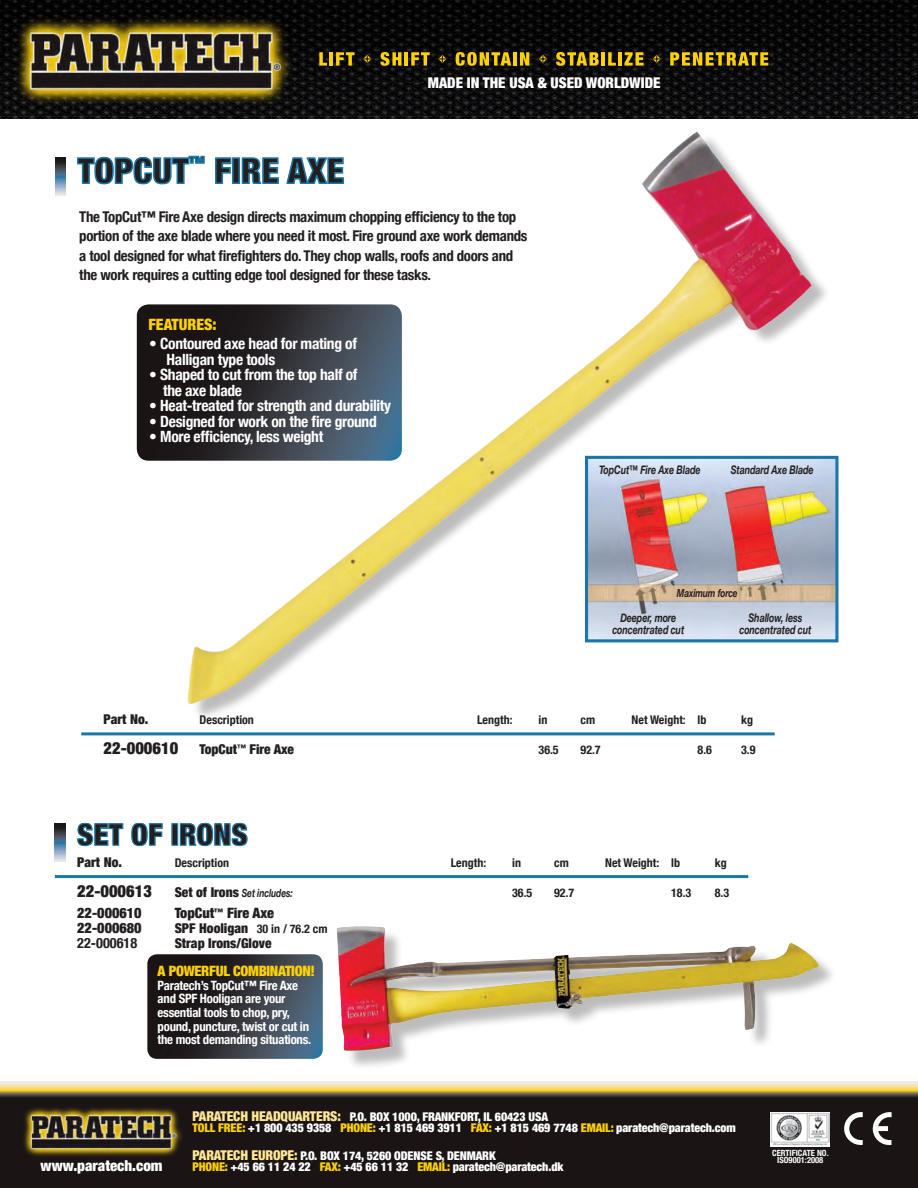
<style>
.page{position:relative;width:918px;height:1188px;background:#fff}
.page>*{position:absolute;margin:0;border:0;box-sizing:border-box;transform-origin:0 0}
.t1{font:900 condensed 35.1px "Helvetica Neue";letter-spacing:.01em;color:#231f20}
.t2{font:900 condensed 30px "Helvetica Neue";letter-spacing:.01em;color:#231f20}
.t3{font:900 condensed 16.5px "Helvetica Neue";color:#231f20}
.t4{font:700 condensed 15.6px "Helvetica Neue";letter-spacing:-.02em;color:#fff}
.t5{font:900 condensed 15.6px "Helvetica Neue";color:#fed105}
.t6{font:900 condensed 15.6px "Helvetica Neue";color:#231f20}
.t7{font:900 condensed 15px "Helvetica Neue";color:#fff}
.t8{font:700 condensed 14.85px/19.5px "Helvetica Neue";letter-spacing:-.02em;color:#231f20}
.t9{font:900 condensed 14.85px "Helvetica Neue";color:#fff}
.t10{font:900 condensed 14.25px "Helvetica Neue";color:#231f20}
.t11{font:900 condensed 14.25px "Helvetica Neue";letter-spacing:-.02em;color:#fed105}
.t12{font:700 condensed 14.25px "Helvetica Neue";color:#231f20}
.t13{font:900 condensed 13.5px "Helvetica Neue";color:#231f20}
.t14{font:700 condensed 12.9px/13.5px "Helvetica Neue";letter-spacing:-.02em;color:#fff}
.t15{font:900 condensed 12px/11.4px "Helvetica Neue";letter-spacing:-.01em;color:#fff}
.t16{font:700 condensed 12px "Helvetica Neue";color:#231f20}
.t17{font:italic 700 11.85px/11.9px "Helvetica Neue";letter-spacing:-.01em;color:#231f20;text-align:center;scale:.75 1}
.t18{font:italic 700 11.25px "Helvetica Neue";letter-spacing:-.01em;color:#231f20;scale:.75 1}
.t19{font:italic 700 11.1px "Helvetica Neue";letter-spacing:-.01em;color:#231f20;scale:.75 1}
.t20{font:700 condensed 9px "Helvetica Neue";color:#231f20}
.t21{font:700 condensed 8.55px "Helvetica Neue";color:#fff}
.s1{font-weight:700;font-size:12px}
.s2{font-size:13.5px;color:#ffe694}
.s3{color:#fed105}
</style>
<div class="page">
<div style="left:0;top:1095px;width:918px;height:93px;background:#1a1415"></div>
<img style="left:0;top:0;width:918px;height:119px">
<svg style="left:0;top:1082px;width:918px;height:15px;background:#c1af70"></svg>
<img style="left:13px;top:15px;width:285px;height:91px">
<svg style="left:319px;top:52px;width:8px;height:14px"></svg>
<hr style="left:329px;top:52px;width:4px;height:14px;background:#fed105">
<svg style="left:336px;top:52px;width:18px;height:14px"></svg>
<svg style="left:380px;top:52px;width:21px;height:14px"></svg>
<hr style="left:405px;top:52px;width:3px;height:14px;background:#fed105">
<svg style="left:411px;top:52px;width:19px;height:14px"></svg>
<svg style="left:456px;top:52px;width:55px;height:14px"></svg>
<hr style="left:513px;top:52px;width:4px;height:14px;background:#fed105">
<svg style="left:520px;top:52px;width:9px;height:14px"></svg>
<svg style="left:556px;top:52px;width:43px;height:14px"></svg>
<hr style="left:602px;top:52px;width:3px;height:14px;background:#fed105">
<svg style="left:608px;top:52px;width:8px;height:14px"></svg>
<hr style="left:618px;top:52px;width:4px;height:14px;background:#fed105">
<svg style="left:624px;top:52px;width:20px;height:14px"></svg>
<svg style="left:670px;top:52px;width:98px;height:14px"></svg>
<svg style="left:362px;top:54px;width:11px;height:10px"></svg>
<svg style="left:437px;top:54px;width:11px;height:10px"></svg>
<svg style="left:538px;top:54px;width:10px;height:10px"></svg>
<svg style="left:651px;top:54px;width:11px;height:10px"></svg>
<img style="left:24px;top:1108px;width:158px;height:48px">
<svg style="left:873px;top:1112px;width:19px;height:33px"></svg>
<svg style="left:844px;top:1112px;width:19px;height:33px"></svg>
<img style="left:771px;top:1112px;width:59px;height:35px">
<img style="left:30px;top:74px;width:837px;height:662px">
<svg style="left:55px;top:823px;width:10px;height:38px"></svg>
<svg style="left:77px;top:822px;width:47px;height:25px"></svg>
<svg style="left:131px;top:822px;width:32px;height:25px"></svg>
<div style="left:172px;top:823px;width:6px;height:23px;border:1px solid #1977a7"></div>
<svg style="left:179px;top:822px;width:69px;height:25px"></svg>
<hr style="left:55px;top:875px;width:693px;height:3px;background:#1977a7">
<svg style="left:147px;top:954px;width:176px;height:105px;background:#33373e"></svg>
<div style="left:339px;top:929px;width:498px;height:141px;background:#231f20;opacity:.3"></div>
<img style="left:336px;top:926px;width:197px;height:125px">
<p class="t1" style="left:78px;top:149px;width:112px">TOPCUT</p>
<p class="t6" style="left:189px;top:152px;width:17px">™</p>
<p class="t1" style="left:214px;top:149px;width:131px">FIRE AXE</p>
<p class="t9" style="left:428px;top:73px;width:234px">MADE IN THE USA &amp; USED WORLDWIDE</p>
<p class="t8" style="left:79px;top:207px;width:438px">The TopCut™ Fire Axe design directs maximum chopping efficiency to the top</p>
<p class="t8" style="left:79px;top:226px;width:450px">portion of the axe blade where you need it most. Fire ground axe work demands a tool designed for what firefighters do. They chop walls, roofs and doors and the work requires a cutting edge tool designed for these tasks.</p>
<p class="t5" style="left:148px;top:315px;width:70px">FEATURES:</p>
<p class="t4" style="left:149px;top:334px;width:209px">• Contoured axe head for mating of</p>
<p class="t4" style="left:167px;top:350px;width:110px">Halligan type tools</p>
<p class="t4" style="left:149px;top:365px;width:210px">• Shaped to cut from the top half of</p>
<p class="t4" style="left:163px;top:381px;width:81px">the axe blade</p>
<p class="t4" style="left:149px;top:396px;width:243px">• Heat-treated for strength and durability</p>
<p class="t4" style="left:149px;top:412px;width:229px">• Designed for work on the fire ground</p>
<p class="t4" style="left:149px;top:427px;width:175px">• More efficiency, less weight</p>
<p class="t17" style="left:599px;top:464px;width:137px">TopCut™ Fire Axe Blade</p>
<p class="t17" style="left:731px;top:464px;width:112px">Standard Axe Blade</p>
<p class="t19" style="left:677px;top:586px;width:83px">Maximum force</p>
<p class="t17" style="left:612px;top:612px;width:97px">Deeper, more concentrated cut</p>
<p class="t17" style="left:749px;top:612px;width:73px">Shallow, less</p>
<p class="t17" style="left:739px;top:624px;width:97px">concentrated cut</p>
<p class="t13" style="left:104px;top:711px;width:46px">Part No.</p>
<p class="t16" style="left:200px;top:713px;width:56px">Description</p>
<p class="t16" style="left:477px;top:713px;width:37px">Length:</p>
<p class="t16" style="left:539px;top:713px;width:10px">in</p>
<p class="t16" style="left:581px;top:713px;width:16px">cm</p>
<p class="t16" style="left:632px;top:713px;width:76px">Net Weight: lb</p>
<p class="t16" style="left:741px;top:713px;width:13px">kg</p>
<p class="t3" style="left:104px;top:738px;width:76px">22-000610</p>
<p class="t13" style="left:200px;top:741px;width:39px">TopCut</p>
<p class="t20" style="left:237px;top:743px;width:10px">™</p>
<p class="t13" style="left:250px;top:741px;width:46px">Fire Axe</p>
<p class="t16" style="left:539px;top:743px;width:22px">36.5</p>
<p class="t16" style="left:581px;top:743px;width:22px">92.7</p>
<p class="t16" style="left:698px;top:743px;width:16px">8.6</p>
<p class="t16" style="left:741px;top:743px;width:16px">3.9</p>
<p class="t2" style="left:77px;top:816px;width:172px">SET OF IRONS</p>
<p class="t13" style="left:77px;top:854px;width:46px">Part No.</p>
<p class="t16" style="left:175px;top:856px;width:56px">Description</p>
<p class="t16" style="left:451px;top:856px;width:37px">Length:</p>
<p class="t16" style="left:512px;top:856px;width:10px">in</p>
<p class="t16" style="left:554px;top:856px;width:16px">cm</p>
<p class="t16" style="left:605px;top:856px;width:76px">Net Weight: lb</p>
<p class="t16" style="left:715px;top:856px;width:13px">kg</p>
<p class="t3" style="left:77px;top:881px;width:76px">22-000613</p>
<p class="t13" style="left:175px;top:884px;width:66px">Set of Irons</p>
<p class="t18" style="left:242px;top:886px;width:69px">Set includes:</p>
<p class="t16" style="left:512px;top:886px;width:22px">36.5</p>
<p class="t16" style="left:554px;top:886px;width:22px">92.7</p>
<p class="t16" style="left:671px;top:886px;width:22px">18.3</p>
<p class="t16" style="left:715px;top:886px;width:16px">8.3</p>
<p class="t10" style="left:77px;top:904px;width:66px">22-000610</p>
<p class="t10" style="left:175px;top:904px;width:101px">TopCut<sup>™</sup> Fire Axe</p>
<p class="t10" style="left:77px;top:919px;width:66px">22-000680</p>
<p class="t13" style="left:175px;top:920px;width:154px">SPF Hooligan <span class="s1">30 in / 76.2 cm</span></p>
<p class="t12" style="left:77px;top:934px;width:61px">22-000618</p>
<p class="t13" style="left:175px;top:935px;width:98px">Strap Irons/Glove</p>
<p class="t11" style="left:158px;top:962px;width:159px">A POWERFUL COMBINATION!</p>
<p class="t14" style="left:158px;top:978px;width:142px">Paratech’s TopCut™ Fire Axe and SPF Hooligan are your</p>
<p class="t14" style="left:158px;top:1005px;width:155px">essential tools to chop, pry, pound, puncture, twist or cut in the most demanding situations.</p>
<p class="t15" style="left:192px;top:1110px;width:545px"><span class="s2">PARATECH HEADQUARTERS:</span> P.O. BOX 1000, FRANKFORT, IL 60423 USA<br><span class="s3">TOLL FREE:</span> +1 800 435 9358 <span class="s3">PHONE:</span> +1 815 469 3911 <span class="s3">FAX:</span> +1 815 469 7748 <span class="s3">EMAIL:</span> paratech@paratech.com</p>
<p class="t15" style="left:192px;top:1149px;width:305px"><span class="s2">PARATECH EUROPE:</span> P.O. BOX 174, 5260 ODENSE S, DENMARK</p>
<p class="t7" style="left:41px;top:1156px;width:123px">www.paratech.com</p>
<p class="t15" style="left:192px;top:1161px;width:373px"><span class="s3">PHONE:</span> +45 66 11 24 22 <span class="s3">FAX:</span> +45 66 11 32 <span class="s3">EMAIL:</span> paratech@paratech.dk</p>
<p class="t21" style="left:772px;top:1148px;width:58px">CERTIFICATE NO.</p>
<p class="t21" style="left:777px;top:1155px;width:48px">ISO9001:2008</p>
</div>
